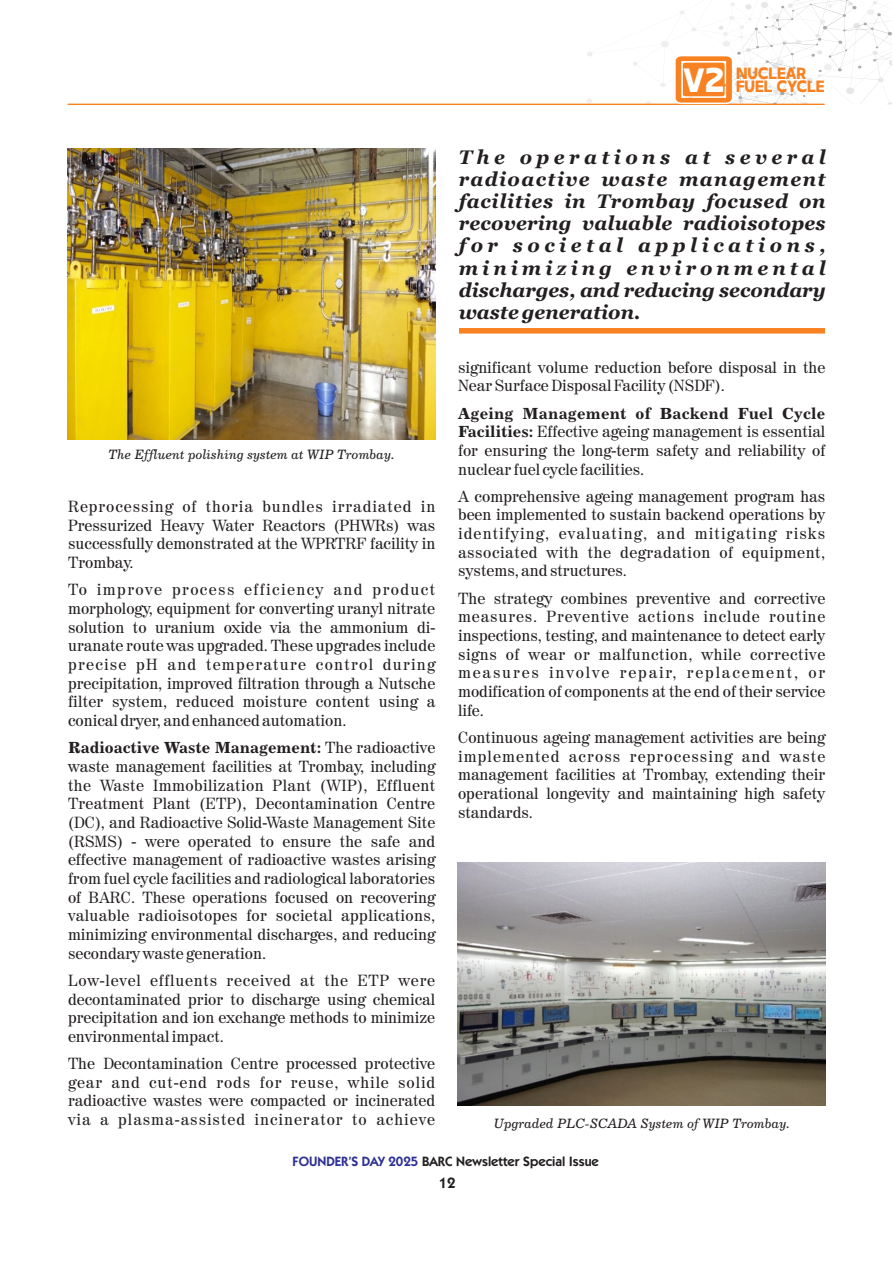
<style>
.page{position:relative;width:893px;height:1263px;background:#fff}
.page>*{position:absolute;margin:0;border:0;box-sizing:border-box;transform-origin:0 0}
.t1{font:italic 700 19.5px/22.2px "Georgia";color:#231f20;text-align:justify}
.t2{font:800 16.35px/12.5px "Invisible";color:#f88222}
.t3{font:16.05px/18.8px "Century 725 BT";color:#231f20;text-align:justify}
.t4{font:16.05px "Century 731 BT Bold A";letter-spacing:.015em;color:#231f20}
.t5{font:600 15px "Kabel IT Cby BT";color:#231f20}
.t6{font:13.5px "Century 731 BT Italic A";color:#231f20}
.t7{font:600 13.5px "Kabel IT Cby BT";color:#231f20}
.s1{font-size:33.6px;color:#fff}
.s2{font-family:"Century 725 BT"}
.s3{font-family:"Century 731 BT Bold A"}
.s4{color:#2e3092}
</style>
<div class="page">
<svg style="left:459px;top:328px;width:366px;height:6px;background:#f88a31"></svg>
<img style="left:67px;top:148px;width:368px;height:291px">
<img style="left:458px;top:862px;width:368px;height:244px">
<svg style="left:67px;top:0;width:825px;height:105px"></svg>
<p class="t2" style="left:736px;top:69px;width:90px;text-indent:-53px"><span class="s1">V2</span> NUCLEAR<br>FUEL CYCLE</p>
<p class="t6" style="left:108px;top:448px;width:288px">The Effluent polishing system at WIP Trombay.</p>
<p class="t3" style="left:68px;top:498px;width:369px">Reprocessing of thoria bundles irradiated in Pressurized Heavy Water Reactors (PHWRs) was successfully demonstrated at the WPRTRF facility in Trombay.</p>
<p class="t3" style="left:68px;top:582px;width:369px">To improve process efficiency and product morphology, equipment for converting uranyl nitrate solution to uranium oxide via the ammonium di&shy;uranate route was upgraded. These upgrades include precise pH and temperature control during precipitation, improved filtration through a Nutsche filter system, reduced moisture content using a conical dryer, and enhanced automation.</p>
<p class="t4" style="left:68px;top:741px;width:369px">Radioactive Waste Management: <span class="s2">The radioactive</span></p>
<p class="t3" style="left:68px;top:758px;width:369px">waste management facilities at Trombay, including the Waste Immobilization Plant (WIP), Effluent Treatment Plant (ETP), Decontamination Centre (DC), and Radioactive Solid-Waste Management Site (RSMS) - were operated to ensure the safe and effective management of radioactive wastes arising from fuel cycle facilities and radiological laboratories of BARC. These operations focused on recovering valuable radioisotopes for societal applications, minimizing environmental discharges, and reducing secondary waste generation.</p>
<p class="t3" style="left:68px;top:972px;width:369px">Low-level effluents received at the ETP were decontaminated prior to discharge using chemical precipitation and ion exchange methods to minimize environmental impact.</p>
<p class="t3" style="left:68px;top:1055px;width:369px">The Decontamination Centre processed protective gear and cut-end rods for reuse, while solid radioactive wastes were compacted or incinerated via a plasma-assisted incinerator to achieve</p>
<p class="t1" style="left:459px;top:147px;width:368px">The operations at several radioactive waste management facilities in Trombay focused on recovering valuable radioisotopes for societal applications, minimizing environmental discharges, and reducing secondary waste generation.</p>
<p class="t3" style="left:458px;top:359px;width:369px">significant volume reduction before disposal in the<br>Near Surface Disposal Facility (NSDF).</p>
<p class="t4" style="left:458px;top:406px;width:369px">Ageing Management of Backend Fuel Cycle</p>
<p class="t3" style="left:458px;top:424px;width:369px"><span class="s3">Facilities:</span> Effective ageing management is essential for ensuring the long-term safety and reliability of nuclear fuel cycle facilities.</p>
<p class="t3" style="left:458px;top:488px;width:369px">A comprehensive ageing management program has been implemented to sustain backend operations by identifying, evaluating, and mitigating risks associated with the degradation of equipment, systems, and structures.</p>
<p class="t3" style="left:458px;top:590px;width:369px">The strategy combines preventive and corrective measures. Preventive actions include routine inspections, testing, and maintenance to detect early signs of wear or malfunction, while corrective measures involve repair, replacement, or modification of components at the end of their service life.</p>
<p class="t3" style="left:458px;top:729px;width:369px">Continuous ageing management activities are being implemented across reprocessing and waste management facilities at Trombay, extending their operational longevity and maintaining high safety standards.</p>
<p class="t6" style="left:494px;top:1118px;width:298px">Upgraded PLC-SCADA System of WIP Trombay.</p>
<p class="t7" style="left:293px;top:1155px;width:308px"><span class="s4">FOUNDER’S DAY 2025</span> BARC Newsletter Special Issue</p>
<p class="t5" style="left:439px;top:1176px;width:18px">12</p>
</div>
